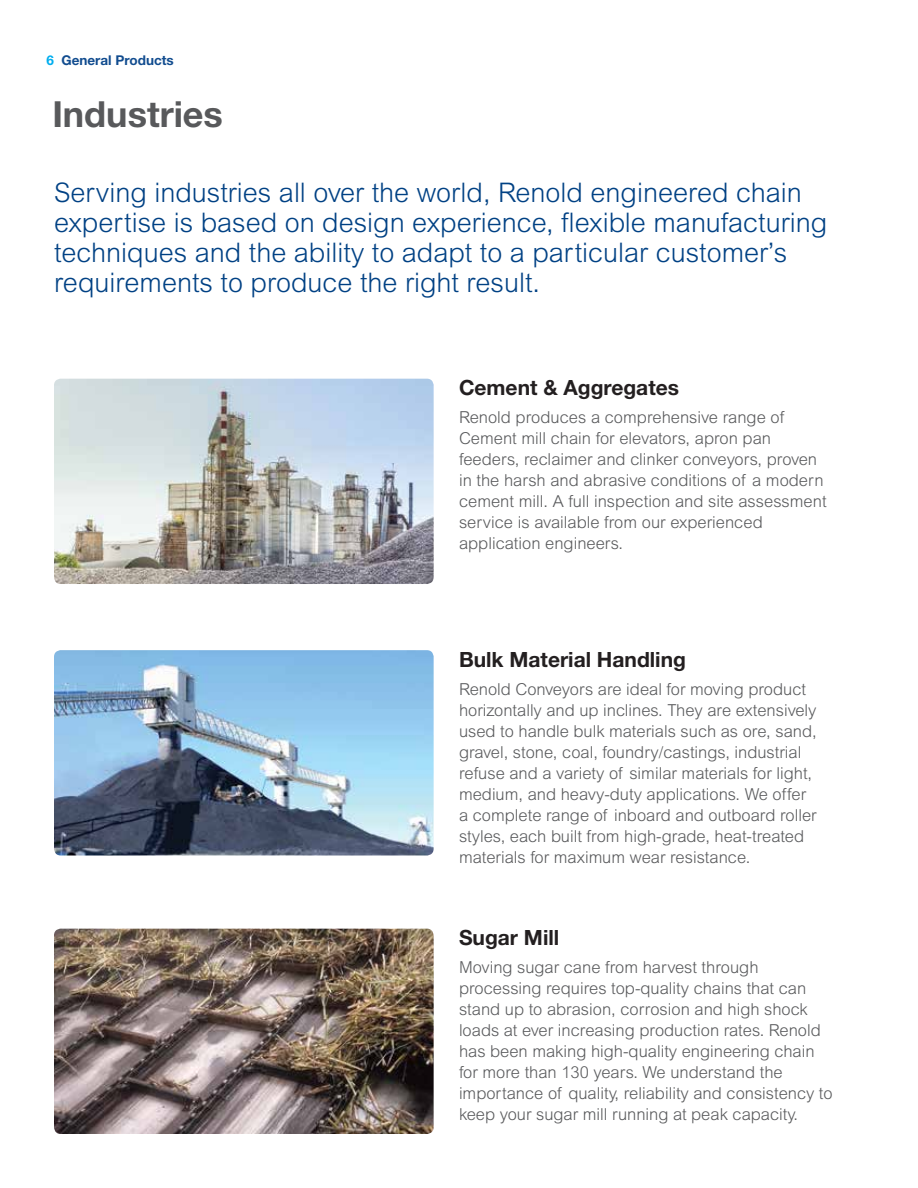
<style>
.page{position:relative;width:918px;height:1188px;background:#fff}
.page>*{position:absolute;margin:0;border:0;box-sizing:border-box;transform-origin:0 0}
.t1{font:700 36px "Helvetica Neue";color:#58595b}
.t2{font:300 27px/30px "Arial";color:#004184}
.t3{font:700 21px "Helvetica Neue";color:#231f20}
.t4{font:300 16.5px/21px "Arial";color:#58595b}
.t5{font:700 13.5px "Helvetica Neue";color:#114c8f}
.s1{color:#00aeef}
</style>
<div class="page">
<img style="left:54px;top:379px;width:380px;height:205px">
<img style="left:54px;top:650px;width:380px;height:206px">
<img style="left:54px;top:929px;width:380px;height:205px">
<p class="t5" style="left:46px;top:51px;width:129px"><span class="s1">6</span> General Products</p>
<h1 class="t1" style="left:52px;top:92px;width:172px">Industries</h1>
<h2 class="t2" style="left:54px;top:177px;width:775px">Serving industries all over the world, Renold engineered chain expertise is based on design experience, flexible manufacturing techniques and the ability to adapt to a particular customer’s requirements to produce the right result.</h2>
<p class="t3" style="left:459px;top:375px;width:222px">Cement &amp; Aggregates</p>
<p class="t4" style="left:459px;top:407px;width:369px">Renold produces a comprehensive range of Cement mill chain for elevators, apron pan feeders, reclaimer and clinker conveyors, proven in the harsh and abrasive conditions of a modern cement mill. A full inspection and site assessment service is available from our experienced application engineers.</p>
<p class="t3" style="left:459px;top:646px;width:229px">Bulk Material Handling</p>
<p class="t4" style="left:459px;top:678px;width:359px">Renold Conveyors are ideal for moving product horizontally and up inclines. They are extensively used to handle bulk materials such as ore, sand, gravel, stone, coal, foundry/castings, industrial refuse and a variety of similar materials for light, medium, and heavy-duty applications. We offer a complete range of inboard and outboard roller styles, each built from high-grade, heat-treated materials for maximum wear resistance.</p>
<p class="t3" style="left:459px;top:925px;width:102px">Sugar Mill</p>
<p class="t4" style="left:459px;top:957px;width:375px">Moving sugar cane from harvest through processing requires top-quality chains that can stand up to abrasion, corrosion and high shock loads at ever increasing production rates. Renold has been making high-quality engineering chain for more than 130 years. We understand the importance of quality, reliability and consistency to keep your sugar mill running at peak capacity.</p>
</div>
